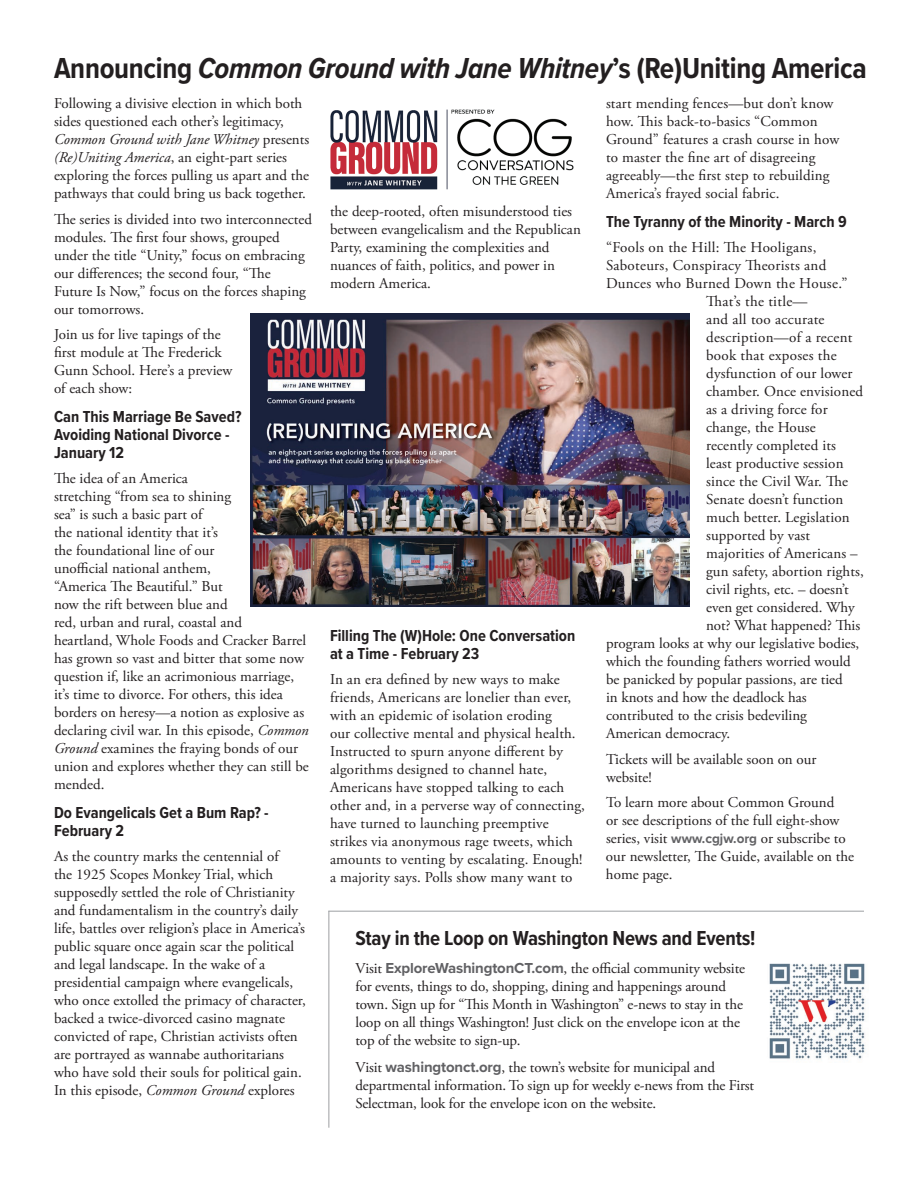
<style>
.page{position:relative;width:918px;height:1188px;background:#fff}
.page>*{position:absolute;margin:0;border:0;box-sizing:border-box;transform-origin:0 0}
.t1{font:700 30px "Proxima Nova Cond";letter-spacing:-.01em;color:#231f20}
.t2{font:700 21px "Proxima Nova Cond";letter-spacing:-.01em;color:#231f20}
.t3{font:700 16.5px/18px "Proxima Nova Cond";color:#231f20}
.t4{font:15px/18px "Adobe Garamond Pro";color:#231f20}
.t5{font:15px "Adobe Garamond Pro";letter-spacing:.02em;color:#231f20}
.s1{font-style:italic}
.s2{font-family:"Proxima Nova";font-weight:700;font-size:13.5px;color:#636366}
.s3{font-family:"Proxima Nova";font-weight:700;color:#616164}
</style>
<div class="page">
<img style="left:330px;top:109px;width:244px;height:81px">
<img style="left:769px;top:963px;width:96px;height:97px">
<img style="left:250px;top:313px;width:440px;height:293px">
<hr style="left:328px;top:911px;width:536px;height:1px;background:#9d9fa2">
<hr style="left:328px;top:911px;width:1px;height:217px;background:#9d9fa2">
<h1 class="t1" style="left:54px;top:46px;width:814px">Announcing <span class="s1">Common Ground with Jane Whitney</span>’s (Re)Uniting America</h1>
<p class="t4" style="left:54px;top:95px;width:257px">Following a divisive election in which both sides questioned each other’s legitimacy, <span class="s1">Common Ground with Jane Whitney</span> presents <span class="s1">(Re)Uniting America</span>, an eight-part series exploring the forces pulling us apart and the pathways that could bring us back together.</p>
<p class="t4" style="left:54px;top:211px;width:260px">The series is divided into two interconnected modules. The first four shows, grouped under the title “Unity,” focus on embracing our differences; the second four, “The Future Is Now,” focus on the forces shaping our tomorrows.</p>
<p class="t4" style="left:54px;top:326px;width:180px">Join us for live tapings of the first module at The Frederick<br>Gunn School. Here’s a preview of each show:</p>
<p class="t3" style="left:54px;top:407px;width:189px">Can This Marriage Be Saved?<br>Avoiding National Divorce -<br>January 12</p>
<p class="t4" style="left:54px;top:470px;width:256px">The idea of an America<br>stretching “from sea to shining<br>sea” is such a basic part of<br>the national identity that it’s<br>the foundational line of our<br>unofficial national anthem,<br>“America The Beautiful.” But<br>now the rift between blue and<br>red, urban and rural, coastal and<br>heartland, Whole Foods and Cracker Barrel has grown so vast and bitter that some now question if, like an acrimonious marriage, it’s time to divorce. For others, this idea borders on heresy—a notion as explosive as declaring civil war. In this episode, <span class="s1">Common Ground</span> examines the fraying bonds of our union and explores whether they can still be mended.</p>
<p class="t3" style="left:54px;top:803px;width:216px">Do Evangelicals Get a Bum Rap? -<br>February 2</p>
<p class="t4" style="left:54px;top:848px;width:253px">As the country marks the centennial of<br>the 1925 Scopes Monkey Trial, which supposedly settled the role of Christianity and fundamentalism in the country’s daily life, battles over religion’s place in America’s public square once again scar the political and legal landscape. In the wake of a presidential campaign where evangelicals, who once extolled the primacy of character, backed a twice-divorced casino magnate convicted of rape, Christian activists often are portrayed as wannabe authoritarians who have sold their souls for political gain.<br>In this episode, <span class="s1">Common Ground</span> explores</p>
<p class="t4" style="left:330px;top:203px;width:252px">the deep-rooted, often misunderstood ties between evangelicalism and the Republican Party, examining the complexities and nuances of faith, politics, and power in modern America.</p>
<p class="t3" style="left:330px;top:626px;width:247px">Filling The (W)Hole: One Conversation at a Time - February 23</p>
<p class="t4" style="left:330px;top:671px;width:257px">In an era defined by new ways to make friends, Americans are lonelier than ever, with an epidemic of isolation eroding<br>our collective mental and physical health.<br>Instructed to spurn anyone different by algorithms designed to channel hate, Americans have stopped talking to each other and, in a perverse way of connecting, have turned to launching preemptive strikes via anonymous rage tweets, which amounts to venting by escalating. Enough! a majority says. Polls show many want to</p>
<p class="t4" style="left:606px;top:95px;width:235px">start mending fences—but don’t know how. This back-to-basics “Common Ground” features a crash course in how to master the fine art of disagreeing agreeably—the first step to rebuilding America’s frayed social fabric.</p>
<p class="t3" style="left:606px;top:212px;width:242px">The Tyranny of the Minority - March 9</p>
<p class="t5" style="left:606px;top:239px;width:212px">“Fools on the Hill: The Hooligans,</p>
<p class="t5" style="left:606px;top:257px;width:222px">Saboteurs, Conspiracy Theorists and</p>
<p class="t5" style="left:606px;top:275px;width:243px">Dunces who Burned Down the House.”</p>
<p class="t5" style="left:706px;top:293px;width:103px">That’s the title—</p>
<p class="t5" style="left:706px;top:311px;width:120px">and all too accurate</p>
<p class="t5" style="left:706px;top:329px;width:148px">description—of a recent</p>
<p class="t5" style="left:706px;top:347px;width:132px">book that exposes the</p>
<p class="t4" style="left:706px;top:365px;width:148px">dysfunction of our lower</p>
<p class="t4" style="left:706px;top:383px;width:159px">chamber. Once envisioned</p>
<p class="t4" style="left:706px;top:401px;width:123px">as a driving force for</p>
<p class="t4" style="left:706px;top:419px;width:111px">change, the House</p>
<p class="t4" style="left:706px;top:437px;width:131px">recently completed its</p>
<p class="t4" style="left:706px;top:455px;width:139px">least productive session</p>
<p class="t4" style="left:706px;top:473px;width:144px">since the Civil War. The</p>
<p class="t4" style="left:706px;top:491px;width:139px">Senate doesn’t function</p>
<p class="t4" style="left:706px;top:509px;width:145px">much better. Legislation</p>
<p class="t4" style="left:706px;top:527px;width:106px">supported by vast</p>
<p class="t4" style="left:706px;top:545px;width:153px">majorities of Americans –</p>
<p class="t4" style="left:706px;top:563px;width:159px">gun safety, abortion rights,</p>
<p class="t4" style="left:706px;top:581px;width:144px">civil rights, etc. – doesn’t</p>
<p class="t4" style="left:706px;top:599px;width:150px">even get considered. Why</p>
<p class="t4" style="left:706px;top:617px;width:156px">not? What happened? This</p>
<p class="t4" style="left:606px;top:635px;width:255px">program looks at why our legislative bodies,</p>
<p class="t4" style="left:606px;top:653px;width:246px">which the founding fathers worried would</p>
<p class="t4" style="left:606px;top:671px;width:238px">be panicked by popular passions, are tied</p>
<p class="t4" style="left:606px;top:689px;width:202px">in knots and how the deadlock has</p>
<p class="t4" style="left:606px;top:707px;width:202px">contributed to the crisis bedeviling</p>
<p class="t4" style="left:606px;top:725px;width:126px">American democracy.</p>
<p class="t4" style="left:606px;top:751px;width:212px">Tickets will be available soon on our website!</p>
<p class="t4" style="left:606px;top:794px;width:250px">To learn more about Common Ground<br>or see descriptions of the full eight-show series, visit <span class="s2">www.cgjw.org</span> or subscribe to our newsletter, The Guide, available on the home page.</p>
<h2 class="t2" style="left:356px;top:923px;width:401px">Stay in the Loop on Washington News and Events!</h2>
<p class="t4" style="left:356px;top:960px;width:391px">Visit <span class="s3">ExploreWashingtonCT.com</span>, the official community website for events, things to do, shopping, dining and happenings around town. Sign up for “This Month in Washington” e-news to stay in the loop on all things Washington! Just click on the envelope icon at the top of the website to sign-up.</p>
<p class="t4" style="left:356px;top:1059px;width:400px">Visit <span class="s3">washingtonct.org</span>, the town’s website for municipal and departmental information. To sign up for weekly e-news from the First<br>Selectman, look for the envelope icon on the website.</p>
</div>
